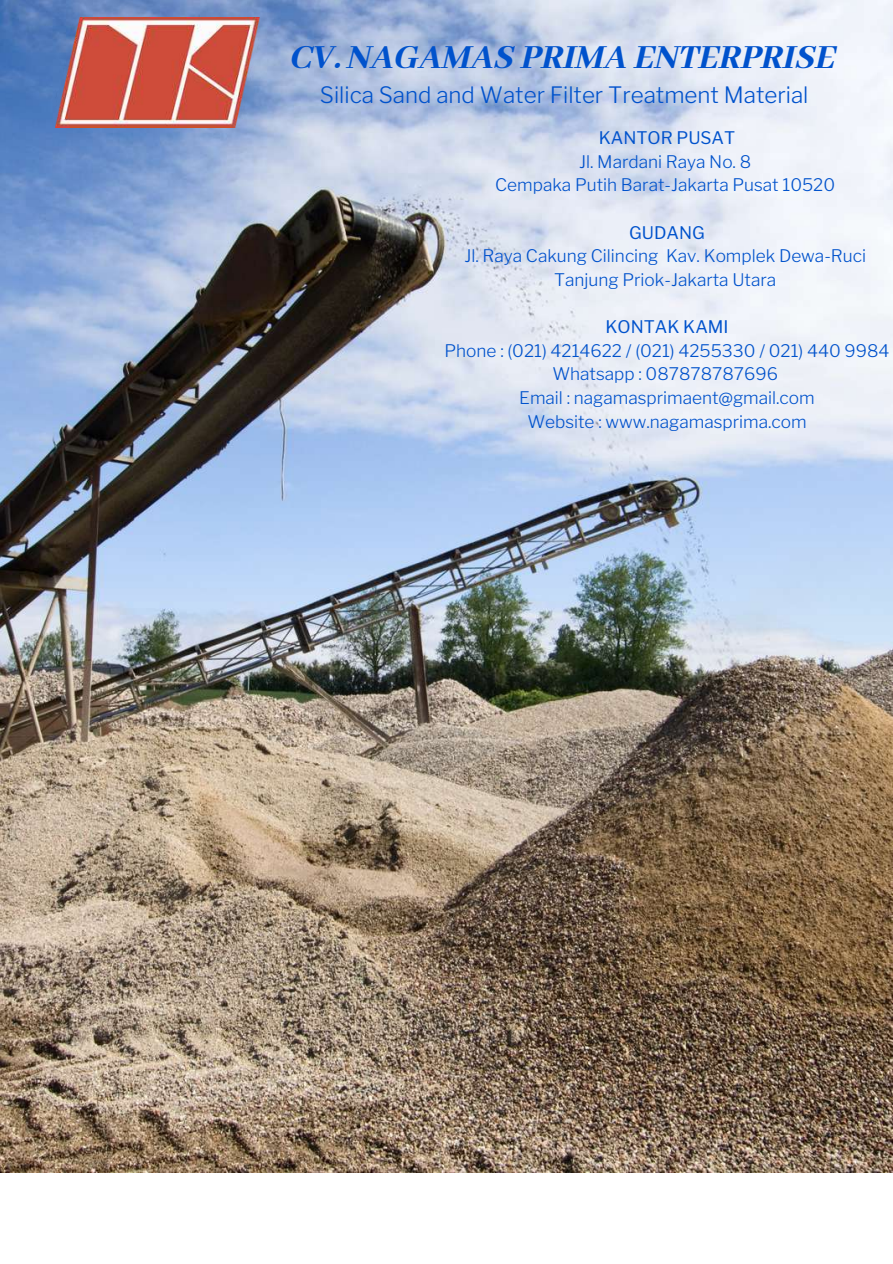
<style>
.page{position:relative;width:893px;height:1264px;background:#fff}
.page>*{position:absolute;margin:0;border:0;box-sizing:border-box;transform-origin:0 0}
.t1{font:36.75px "CA Generated";color:#0052cc}
.t2{font:300 22.35px "Libre Franklin";color:#0052cc}
.t3{font:300 17.25px/23.5px "Libre Franklin";color:#0052cc;text-align:center}
.t4{font:17.25px "Libre Franklin";color:#0052cc}
</style>
<div class="page">
<img style="left:0;top:0;width:892px;height:1172px">
<img style="left:56px;top:17px;width:203px;height:110px">
<h1 class="t1" style="left:291px;top:37px;width:546px">CV. NAGAMAS PRIMA ENTERPRISE</h1>
<p class="t2" style="left:320px;top:82px;width:490px">Silica Sand and Water Filter Treatment Material</p>
<p class="t4" style="left:598px;top:127px;width:138px">KANTOR PUSAT</p>
<p class="t3" style="left:495px;top:150px;width:341px">Jl. Mardani Raya No. 8<br>Cempaka Putih Barat-Jakarta Pusat 10520</p>
<p class="t4" style="left:629px;top:222px;width:77px">GUDANG</p>
<p class="t3" style="left:464px;top:244px;width:403px">Jl. Raya Cakung Cilincing Kav. Komplek Dewa-Ruci<br>Tanjung Priok-Jakarta Utara</p>
<p class="t4" style="left:605px;top:316px;width:124px">KONTAK KAMI</p>
<p class="t3" style="left:444px;top:339px;width:446px">Phone : (021) 4214622 / (021) 4255330 / 021) 440 9984<br>Whatsapp : 087878787696<br>Email : nagamasprimaent@gmail.com<br>Website : www.nagamasprima.com</p>
</div>
